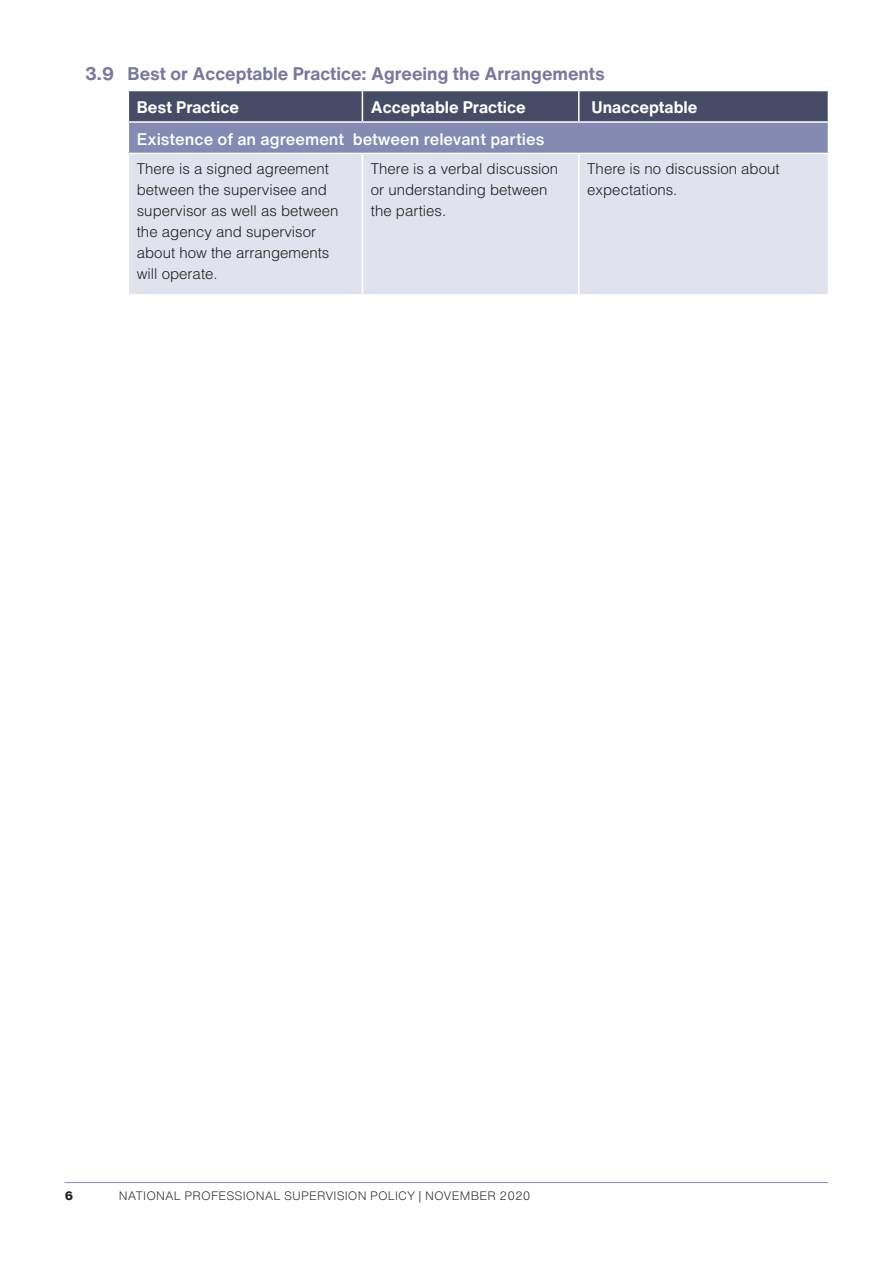
<style>
.page{position:relative;width:893px;height:1263px;background:#fff}
.page>*{position:absolute;margin:0;border:0;box-sizing:border-box;transform-origin:0 0}
.t1{font:700 18px "Helvetica Now Text";color:#7a789b}
.table_sub_head{font:500 16.5px "Helvetica Now Text";color:#fff}
.table_header{font:700 16.5px "Helvetica Now Text";color:#fff}
.table_text{font:300 15px/21px "Helvetica LT";color:#231f20}
.t2{font:300 12px "Helvetica Now Text";letter-spacing:.01em;color:#231f20}
.t3{font:800 12px "Helvetica Now Text";color:#231f20}
</style>
<div class="page">
<hr style="left:65px;top:1182px;width:763px;height:1px;background:#838bb3">
<div style="left:129px;top:91px;width:699px;height:30px;background:#474c66"></div>
<div style="left:128px;top:122px;width:700px;height:31px;background:#838bb3"></div>
<div style="left:129px;top:154px;width:699px;height:140px;background:#e0e2ed"></div>
<hr style="left:362px;top:91px;width:1px;height:30px;background:#fff">
<hr style="left:578px;top:91px;width:2px;height:30px;background:#fff">
<hr style="left:362px;top:154px;width:1px;height:140px;background:#fff">
<hr style="left:578px;top:154px;width:2px;height:140px;background:#fff">
<hr style="left:128px;top:121px;width:234px;height:2px;background:#fff">
<hr style="left:128px;top:123px;width:1px;height:30px;background:#fff">
<hr style="left:362px;top:121px;width:217px;height:2px;background:#fff">
<hr style="left:579px;top:121px;width:250px;height:2px;background:#fff">
<p class="t1" style="left:85px;top:60px;width:521px">3.9 Best or Acceptable Practice: Agreeing the Arrangements</p>
<p class="table_header" style="left:137px;top:95px;width:104px">Best Practice</p>
<p class="table_header" style="left:371px;top:95px;width:156px">Acceptable Practice</p>
<p class="table_header" style="left:591px;top:95px;width:107px">Unacceptable</p>
<p class="table_sub_head" style="left:137px;top:127px;width:409px">Existence of an agreement between relevant parties</p>
<p class="table_text" style="left:137px;top:158px;width:203px">There is a signed agreement between the supervisee and supervisor as well as between the agency and supervisor about how the arrangements will operate.</p>
<p class="table_text" style="left:371px;top:158px;width:189px">There is a verbal discussion or understanding between the parties.</p>
<p class="table_text" style="left:587px;top:158px;width:194px">There is no discussion about expectations.</p>
<p class="t3" style="left:65px;top:1186px;width:10px">6</p>
<p class="t2" style="left:119px;top:1187px;width:413px">NATIONAL PROFESSIONAL SUPERVISION POLICY | NOVEMBER 2020</p>
</div>
